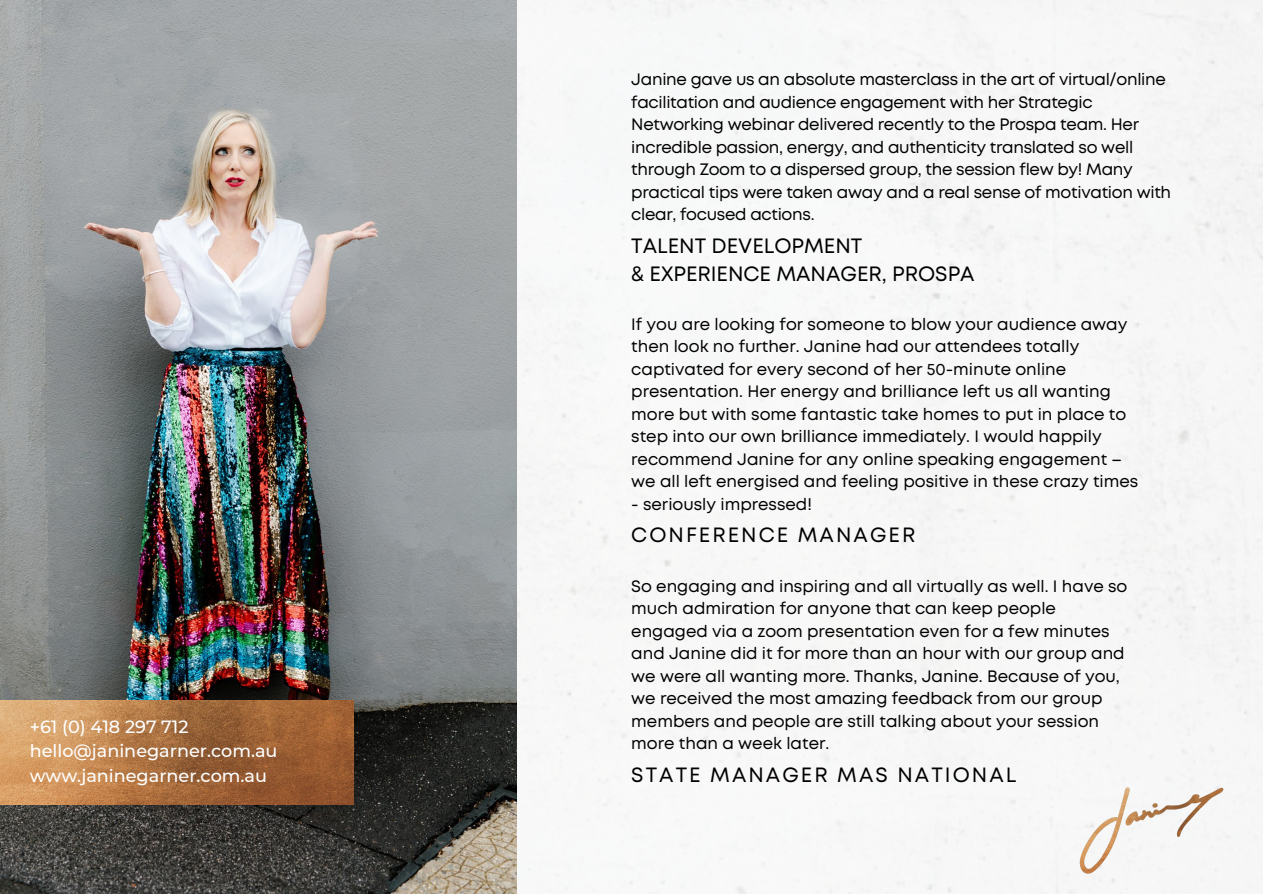
<style>
.page{position:relative;width:1263px;height:894px;background:#fff}
.page>*{position:absolute;margin:0;border:0;box-sizing:border-box;transform-origin:0 0}
.t1{font:20.7px "Mont";color:#000}
.t2{font:20.7px "Mont";letter-spacing:.1em;color:#000}
.t3{font:500 17.7px "Montserrat";color:#fff}
.t4{font:16.5px "Mont";color:#000}
.t5{font:16.5px/22.5px "Mont";letter-spacing:-.02em;color:#000}
</style>
<div class="page">
<img style="left:1069px;top:785px;width:162px;height:90px">
<img style="left:0;top:0;width:517px;height:893px">
<img style="left:0;top:700px;width:353px;height:104px">
<p class="t3" style="left:30px;top:716px;width:160px">+61 (0) 418 297 712</p>
<p class="t3" style="left:30px;top:740px;width:249px">hello@janinegarner.com.au</p>
<p class="t3" style="left:30px;top:764px;width:239px">www.janinegarner.com.au</p>
<p class="t5" style="left:631px;top:69px;width:541px">Janine gave us an absolute masterclass in the art of virtual/online facilitation and audience engagement with her Strategic Networking webinar delivered recently to the Prospa team. Her incredible passion, energy, and authenticity translated so well through Zoom to a dispersed group, the session flew by! Many practical tips were taken away and a real sense of motivation with clear, focused actions.</p>
<p class="t1" style="left:631px;top:238px;width:233px">TALENT DEVELOPMENT</p>
<p class="t1" style="left:631px;top:266px;width:345px">&amp; EXPERIENCE MANAGER, PROSPA</p>
<p class="t4" style="left:631px;top:317px;width:498px">If you are looking for someone to blow your audience away</p>
<p class="t4" style="left:631px;top:340px;width:450px">then look no further. Janine had our attendees totally</p>
<p class="t4" style="left:631px;top:362px;width:437px">captivated for every second of her 50-minute online</p>
<p class="t4" style="left:631px;top:385px;width:481px">presentation. Her energy and brilliance left us all wanting</p>
<p class="t4" style="left:631px;top:407px;width:497px">more but with some fantastic take homes to put in place to</p>
<p class="t4" style="left:631px;top:430px;width:472px">step into our own brilliance immediately. I would happily</p>
<p class="t4" style="left:631px;top:452px;width:492px">recommend Janine for any online speaking engagement –</p>
<p class="t4" style="left:631px;top:475px;width:509px">we all left energised and feeling positive in these crazy times</p>
<p class="t4" style="left:631px;top:497px;width:182px">- seriously impressed!</p>
<p class="t2" style="left:631px;top:527px;width:286px">CONFERENCE MANAGER</p>
<p class="t4" style="left:631px;top:579px;width:498px">So engaging and inspiring and all virtually as well. I have so</p>
<p class="t4" style="left:631px;top:602px;width:426px">much admiration for anyone that can keep people</p>
<p class="t4" style="left:631px;top:624px;width:480px">engaged via a zoom presentation even for a few minutes</p>
<p class="t4" style="left:631px;top:647px;width:495px">and Janine did it for more than an hour with our group and</p>
<p class="t4" style="left:631px;top:669px;width:490px">we were all wanting more. Thanks, Janine. Because of you,</p>
<p class="t4" style="left:631px;top:692px;width:473px">we received the most amazing feedback from our group</p>
<p class="t4" style="left:631px;top:714px;width:469px">members and people are still talking about your session</p>
<p class="t4" style="left:631px;top:737px;width:200px">more than a week later.</p>
<p class="t2" style="left:631px;top:766px;width:387px">STATE MANAGER MAS NATIONAL</p>
</div>
